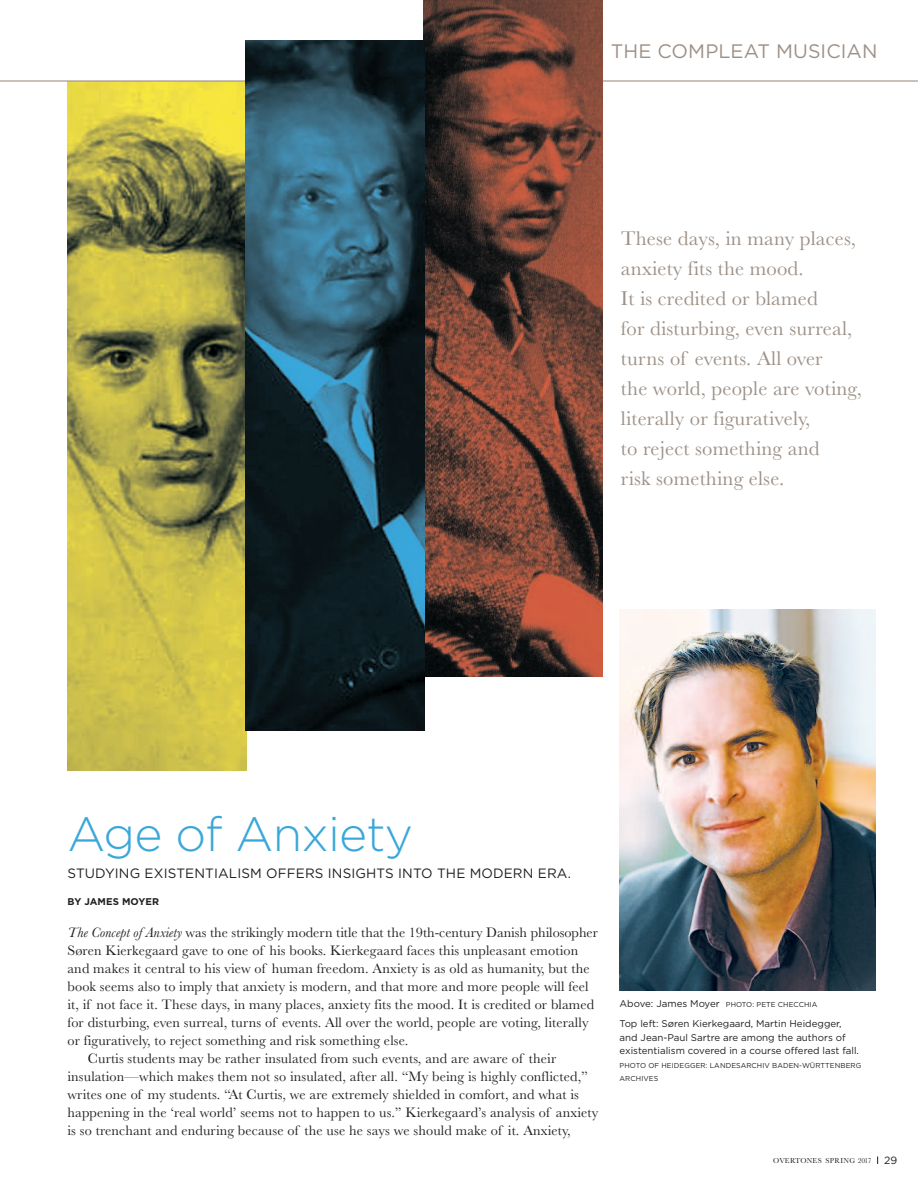
<style>
.page{position:relative;width:918px;height:1188px;background:#fff}
.page>*{position:absolute;margin:0;border:0;box-sizing:border-box;transform-origin:0 0}
.t1{font:300 48px "Gotham";letter-spacing:-.015em;color:#39a7da}
.t2{font:20.7px/30px "Baskerville MT Pro";letter-spacing:.01em;color:#9d9187}
.t3{font:19.5px "Gotham";letter-spacing:.005em;color:#9d9187}
.t4{font:14.25px "Baskerville MT Pro";letter-spacing:.01em;color:#231f20}
.t5{font:13.5px "Gotham";letter-spacing:.01em;color:#231f20}
.t6{font:9.75px/13.5px "Gotham";color:#231f20}
.t7{font:700 9.75px "Gotham";letter-spacing:.01em;color:#231f20}
.t8{font:7.5px "Baskerville MT Pro";letter-spacing:.025em;color:#231f20}
.t9{font:7.2px/13.5px "Gotham";letter-spacing:.01em;color:#231f20}
.s1{font-style:italic}
.s2{font-size:9.75px}
.s3{font-family:"Gotham";font-size:10.5px}
</style>
<div class="page">
<img style="left:68px;top:82px;width:178px;height:689px">
<img style="left:620px;top:610px;width:256px;height:381px">
<hr style="left:0;top:80px;width:918px;height:2px;background:#9d9187">
<img style="left:424px;top:0;width:179px;height:676px">
<img style="left:246px;top:40px;width:178px;height:690px">
<h3 class="t3" style="left:611px;top:40px;width:268px">THE COMPLEAT MUSICIAN</h3>
<h2 class="t2" style="left:621px;top:226px;width:242px">These days, in many places, anxiety fits the mood.<br>It is credited or blamed<br>for disturbing, even surreal, turns of events. All over<br>the world, people are voting, literally or figuratively,<br>to reject something and<br>risk something else.</h2>
<h1 class="t1" style="left:68px;top:806px;width:347px">Age of Anxiety</h1>
<p class="t5" style="left:68px;top:865px;width:505px">STUDYING EXISTENTIALISM OFFERS INSIGHTS INTO THE MODERN ERA.</p>
<p class="t7" style="left:68px;top:895px;width:93px">BY JAMES MOYER</p>
<p class="t4" style="left:68px;top:928px;width:532px"><span class="s1">The Concept of Anxiety</span> was the strikingly modern title that the 19th-century Danish philosopher</p>
<p class="t4" style="left:67px;top:946px;width:512px">Søren Kierkegaard gave to one of his books. Kierkegaard faces this unpleasant emotion</p>
<p class="t4" style="left:68px;top:964px;width:524px">and makes it central to his view of human freedom. Anxiety is as old as humanity, but the</p>
<p class="t4" style="left:68px;top:982px;width:523px">book seems also to imply that anxiety is modern, and that more and more people will feel</p>
<p class="t4" style="left:68px;top:1000px;width:528px">it, if not face it. These days, in many places, anxiety fits the mood. It is credited or blamed</p>
<p class="t4" style="left:68px;top:1018px;width:523px">for disturbing, even surreal, turns of events. All over the world, people are voting, literally</p>
<p class="t4" style="left:68px;top:1036px;width:342px">or figuratively, to reject something and risk something else.</p>
<p class="t4" style="left:88px;top:1054px;width:470px">Curtis students may be rather insulated from such events, and are aware of their</p>
<p class="t4" style="left:68px;top:1072px;width:522px">insulation—which makes them not so insulated, after all. “My being is highly conflicted,”</p>
<p class="t4" style="left:68px;top:1090px;width:513px">writes one of my students. “At Curtis, we are extremely shielded in comfort, and what is</p>
<p class="t4" style="left:68px;top:1108px;width:532px">happening in the ‘real world’ seems not to happen to us.” Kierkegaard’s analysis of anxiety</p>
<p class="t4" style="left:68px;top:1126px;width:505px">is so trenchant and enduring because of the use he says we should make of it. Anxiety,</p>
<p class="t9" style="left:620px;top:998px;width:199px"><span class="s2">Above: James Moyer</span> PHOTO: PETE CHECCHIA</p>
<p class="t6" style="left:620px;top:1017px;width:241px">Top left: Søren Kierkegaard, Martin Heidegger, and Jean-Paul Sartre are among the authors of existentialism covered in a course offered last fall.</p>
<p class="t9" style="left:620px;top:1059px;width:243px">PHOTO OF HEIDEGGER: LANDESARCHIV BADEN-WÜRTTENBERG<br>ARCHIVES</p>
<p class="t8" style="left:773px;top:1158px;width:125px">OVERTONES SPRING 2017 <span class="s3">29</span></p>
</div>
